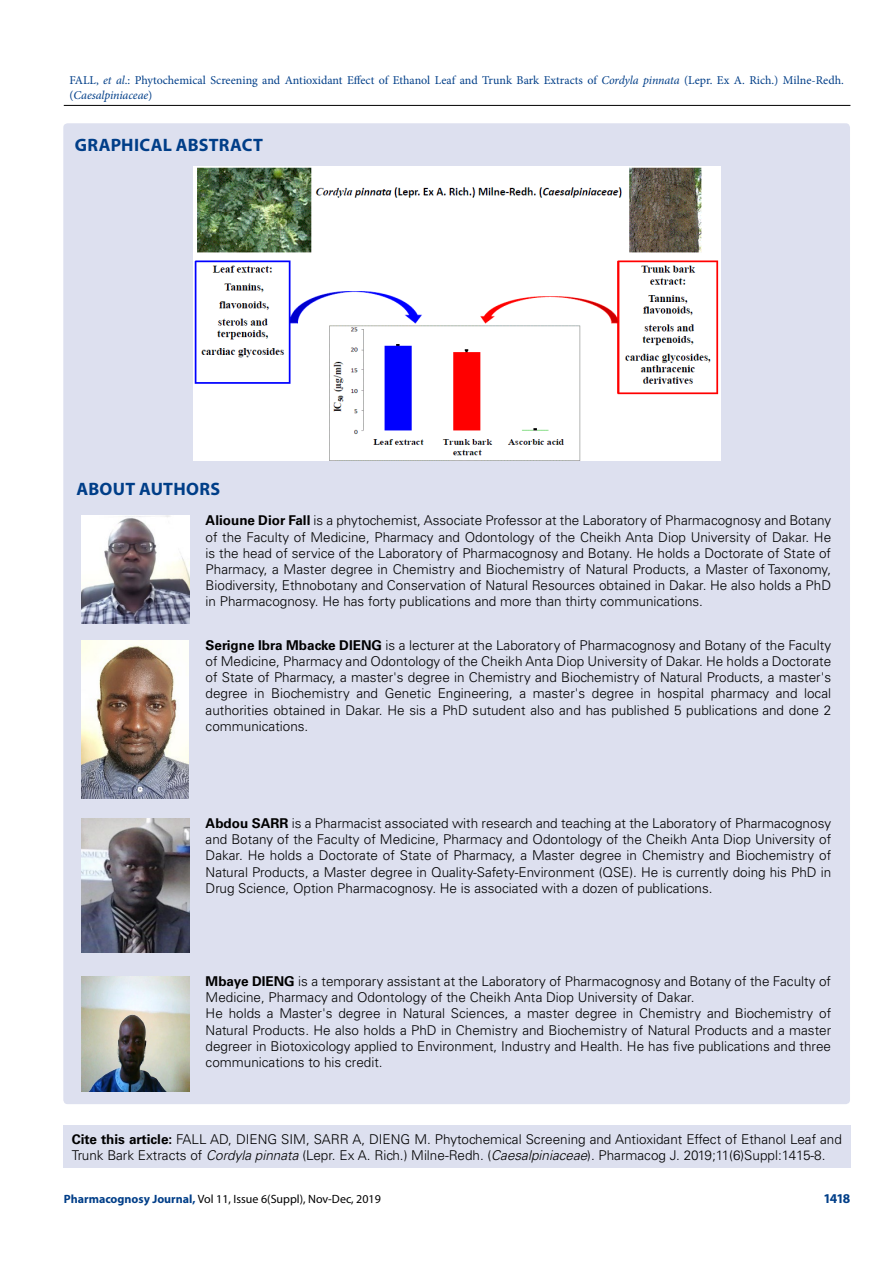
<style>
.page{position:relative;width:893px;height:1263px;background:#fff}
.page>*{position:absolute;margin:0;border:0;box-sizing:border-box;transform-origin:0 0}
.t1{font:700 18px "Myriad Pro";letter-spacing:.015em;color:#003e88}
.t2{font:300 13.5px/16.2px "Univers LT Std";color:#000;text-align:justify}
.t3{font:700 13.5px "Myriad Pro";color:#003e88}
.t4{font:12px/14.4px "Minion Pro";color:#003e88}
.t5{font:12px "Myriad Pro";color:#000}
.s1{font-style:italic}
.s2{font-weight:700}
.s3{font-weight:700;color:#003e88}
</style>
<div class="page">
<hr style="left:64px;top:105px;width:786px;height:1px;background:#000">
<div style="left:63px;top:123px;width:787px;height:981px;background:#dde0ef;border-radius:4px"></div>
<img style="left:193px;top:166px;width:527px;height:294px">
<img style="left:81px;top:516px;width:108px;height:108px">
<img style="left:81px;top:640px;width:108px;height:158px">
<img style="left:81px;top:818px;width:108px;height:135px">
<img style="left:81px;top:976px;width:108px;height:116px">
<div style="left:63px;top:1125px;width:787px;height:43px;background:#dde0ef"></div>
<p class="t4" style="left:69px;top:73px;width:776px">FALL, <span class="s1">et al</span>.: Phytochemical Screening and Antioxidant Effect of Ethanol Leaf and Trunk Bark Extracts of <span class="s1">Cordyla pinnata</span> (Lepr. Ex A. Rich.) Milne-Redh. (<span class="s1">Caesalpiniaceae</span>)</p>
<h1 class="t1" style="left:75px;top:133px;width:190px">GRAPHICAL ABSTRACT</h1>
<h1 class="t1" style="left:77px;top:477px;width:145px">ABOUT AUTHORS</h1>
<p class="t2" style="left:206px;top:512px;width:627px"><span class="s2">Alioune Dior Fall</span> is a phytochemist, Associate Professor at the Laboratory of Pharmacognosy and Botany of the Faculty of Medicine, Pharmacy and Odontology of the Cheikh Anta Diop University of Dakar. He is the head of service of the Laboratory of Pharmacognosy and Botany. He holds a Doctorate of State of Pharmacy, a Master degree in Chemistry and Biochemistry of Natural Products, a Master of Taxonomy, Biodiversity, Ethnobotany and Conservation of Natural Resources obtained in Dakar. He also holds a PhD in Pharmacognosy. He has forty publications and more than thirty communications.</p>
<p class="t2" style="left:206px;top:637px;width:627px"><span class="s2">Serigne Ibra Mbacke DIENG</span> is a lecturer at the Laboratory of Pharmacognosy and Botany of the Faculty of Medicine, Pharmacy and Odontology of the Cheikh Anta Diop University of Dakar. He holds a Doctorate of State of Pharmacy, a master's degree in Chemistry and Biochemistry of Natural Products, a master's degree in Biochemistry and Genetic Engineering, a master's degree in hospital pharmacy and local authorities obtained in Dakar. He sis a PhD sutudent also and has published 5 publications and done 2 communications.</p>
<p class="t2" style="left:206px;top:815px;width:627px"><span class="s2">Abdou SARR</span> is a Pharmacist associated with research and teaching at the Laboratory of Pharmacognosy and Botany of the Faculty of Medicine, Pharmacy and Odontology of the Cheikh Anta Diop University of Dakar. He holds a Doctorate of State of Pharmacy, a Master degree in Chemistry and Biochemistry of Natural Products, a Master degree in Quality-Safety-Environment (QSE). He is currently doing his PhD in Drug Science, Option Pharmacognosy. He is associated with a dozen of publications.</p>
<p class="t2" style="left:206px;top:973px;width:627px;text-align:left"><span class="s2">Mbaye DIENG</span> is a temporary assistant at the Laboratory of Pharmacognosy and Botany of the Faculty of Medicine, Pharmacy and Odontology of the Cheikh Anta Diop University of Dakar.<br>He holds a Master's degree in Natural Sciences, a master degree in Chemistry and Biochemistry of Natural Products. He also holds a PhD in Chemistry and Biochemistry of Natural Products and a master degreer in Biotoxicology applied to Environment, Industry and Health. He has five publications and three communications to his credit.</p>
<p class="t2" style="left:72px;top:1131px;width:772px"><span class="s2">Cite this article:</span> FALL AD, DIENG SIM, SARR A, DIENG M. Phytochemical Screening and Antioxidant Effect of Ethanol Leaf and<br>Trunk Bark Extracts of <span class="s1">Cordyla pinnata</span> (Lepr. Ex A. Rich.) Milne-Redh. (<span class="s1">Caesalpiniaceae</span>). Pharmacog J. 2019;11(6)Suppl:1415-8.</p>
<p class="t5" style="left:64px;top:1191px;width:319px"><span class="s3">Pharmacognosy Journal,</span> Vol 11, Issue 6(Suppl), Nov-Dec, 2019</p>
<p class="t3" style="left:823px;top:1189px;width:29px">1418</p>
</div>
